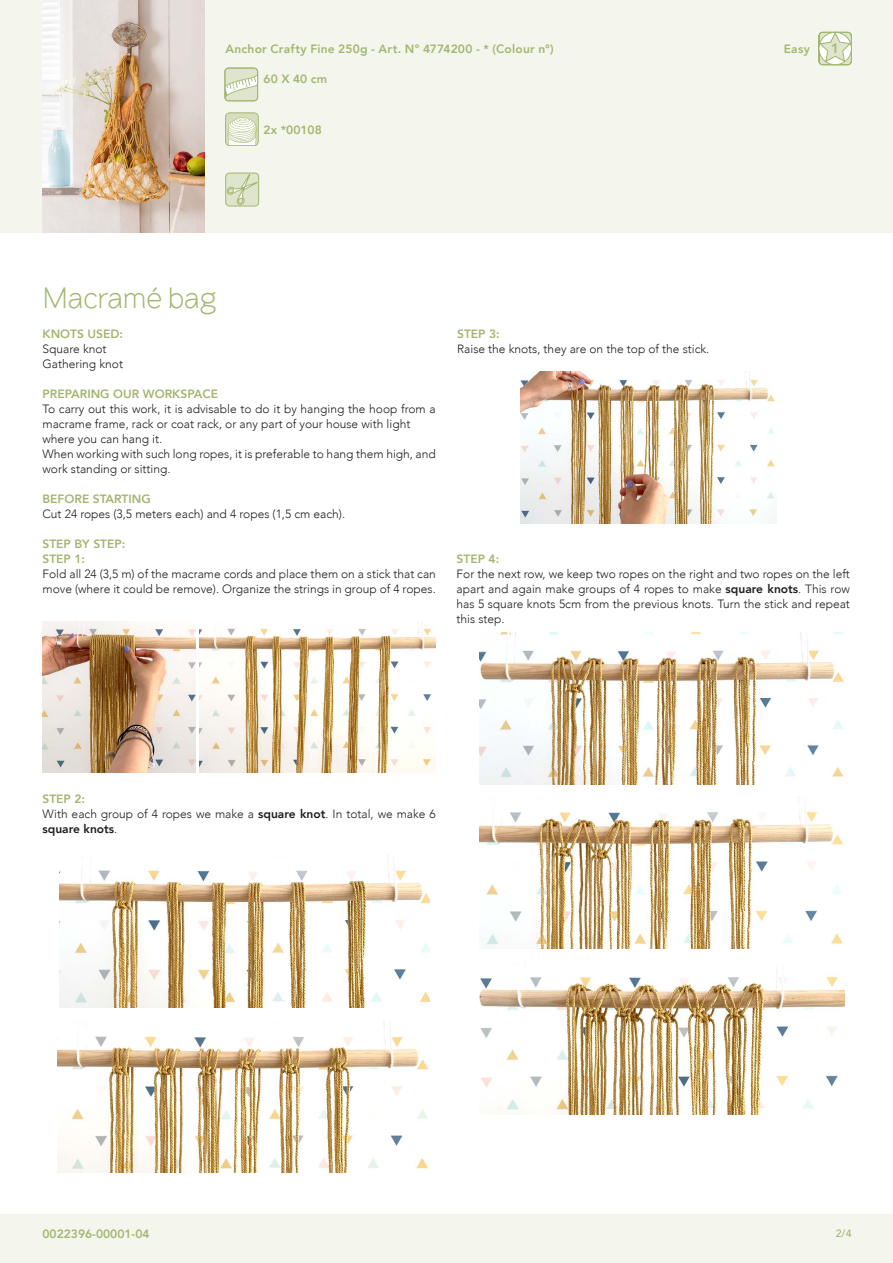
<style>
.page{position:relative;width:893px;height:1263px;background:#fff}
.page>*{position:absolute;margin:0;border:0;box-sizing:border-box;transform-origin:0 0}
.t1{font:300 30px "Brownstone Sans";letter-spacing:-.015em;color:#a2b770}
.Number_of_Difficulty{font:800 13.5px "Avenir";color:#a2b770}
.t2{font:300 12px/15px "Avenir";color:#231f20}
.Design_No{font:800 12px "Avenir";color:#a2b770}
.Design_No-2{font:800 12px "Avenir";letter-spacing:.02em;color:#a2b770}
.t3{font:500 10.5px "Avenir";color:#a2b770}
.s1{font-weight:800}
</style>
<div class="page">
<div style="left:0;top:1214px;width:893px;height:49px;background:#f4f6ed"></div>
<div style="left:0;top:0;width:893px;height:233px;background:#f4f6ed"></div>
<div style="left:225px;top:68px;width:33px;height:33px;background:#dfe5cd;border-radius:4px"></div>
<svg style="left:227px;top:75px;width:29px;height:21px"></svg>
<div style="left:225px;top:68px;width:33px;height:33px;border:1px solid #a2b770;border-radius:4px"></div>
<svg style="left:818px;top:31px;width:34px;height:35px"></svg>
<svg style="left:225px;top:113px;width:34px;height:33px"></svg>
<div style="left:225px;top:173px;width:34px;height:33px;border:1px solid #a2b770;border-radius:4px"></div>
<svg style="left:226px;top:173px;width:32px;height:32px"></svg>
<img style="left:200px;top:622px;width:236px;height:151px">
<img style="left:58px;top:1021px;width:371px;height:152px">
<img style="left:520px;top:372px;width:255px;height:151px">
<img style="left:43px;top:621px;width:153px;height:152px">
<img style="left:59px;top:855px;width:371px;height:152px">
<img style="left:480px;top:797px;width:364px;height:151px">
<img style="left:480px;top:633px;width:364px;height:151px">
<img style="left:480px;top:972px;width:364px;height:142px">
<img style="left:43px;top:0;width:161px;height:233px">
<p class="Design_No-2" style="left:225px;top:39px;width:330px">Anchor Crafty Fine 250g - Art. Nº 4774200 - * (Colour n°)</p>
<p class="Design_No" style="left:264px;top:70px;width:65px">60 X 40 cm</p>
<p class="Design_No" style="left:264px;top:120px;width:60px">2x *00108</p>
<p class="Design_No" style="left:784px;top:39px;width:28px">Easy</p>
<p class="Number_of_Difficulty" style="left:831px;top:38px;width:9px">1</p>
<p class="t1" style="left:43px;top:280px;width:175px">Macramé bag</p>
<p class="Design_No" style="left:43px;top:324px;width:82px">KNOTS USED:</p>
<p class="t2" style="left:43px;top:341px;width:66px">Square knot</p>
<p class="t2" style="left:43px;top:356px;width:82px">Gathering knot</p>
<p class="Design_No" style="left:43px;top:384px;width:177px">PREPARING OUR WORKSPACE</p>
<p class="t2" style="left:43px;top:401px;width:395px">To carry out this work, it is advisable to do it by hanging the hoop from a macrame frame, rack or coat rack, or any part of your house with light</p>
<p class="t2" style="left:43px;top:431px;width:121px">where you can hang it.</p>
<p class="t2" style="left:43px;top:446px;width:395px">When working with such long ropes, it is preferable to hang them high, and work standing or sitting.</p>
<p class="Design_No" style="left:43px;top:489px;width:110px">BEFORE STARTING</p>
<p class="t2" style="left:43px;top:506px;width:304px">Cut 24 ropes (3,5 meters each) and 4 ropes (1,5 cm each).</p>
<p class="Design_No" style="left:43px;top:534px;width:84px">STEP BY STEP:</p>
<p class="Design_No" style="left:43px;top:549px;width:44px">STEP 1:</p>
<p class="t2" style="left:43px;top:566px;width:395px">Fold all 24 (3,5 m) of the macrame cords and place them on a stick that can move (where it could be remove). Organize the strings in group of 4 ropes.</p>
<p class="Design_No" style="left:457px;top:324px;width:44px">STEP 3:</p>
<p class="t2" style="left:457px;top:341px;width:254px">Raise the knots, they are on the top of the stick.</p>
<p class="Design_No" style="left:457px;top:549px;width:44px">STEP 4:</p>
<p class="t2" style="left:457px;top:566px;width:395px;text-align:justify">For the next row, we keep two ropes on the right and two ropes on the left apart and again make groups of 4 ropes to make <span class="s1">square knots</span>. This row has 5 square knots 5cm from the previous knots. Turn the stick and repeat this step.</p>
<p class="Design_No" style="left:43px;top:789px;width:44px">STEP 2:</p>
<p class="t2" style="left:43px;top:806px;width:395px">With each group of 4 ropes we make a <span class="s1">square knot</span>. In total, we make 6 <span class="s1">square knots</span>.</p>
<p class="Design_No" style="left:43px;top:1224px;width:109px">0022396-00001-04</p>
<p class="t3" style="left:836px;top:1225px;width:17px">2/4</p>
</div>
